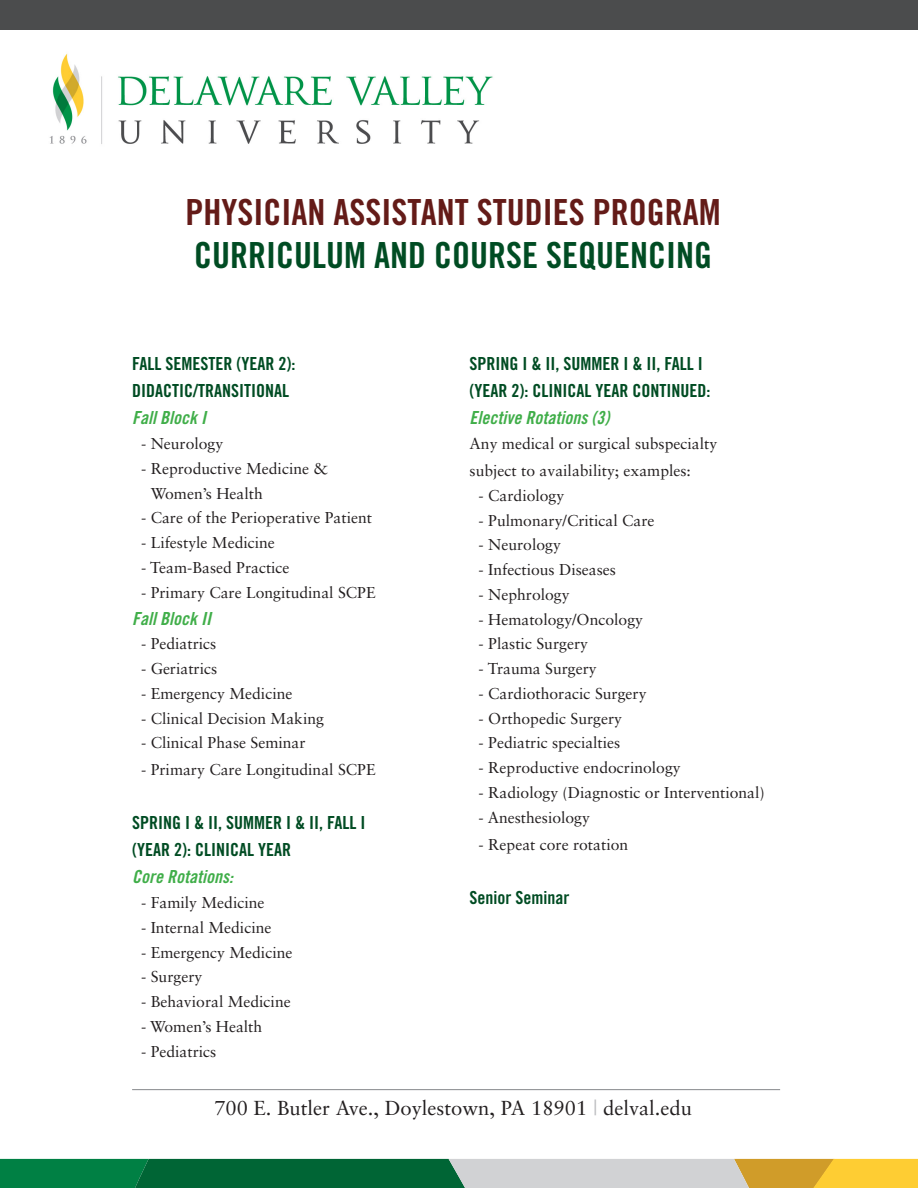
<style>
.page{position:relative;width:918px;height:1188px;background:#fff}
.page>*{position:absolute;margin:0;border:0;box-sizing:border-box;transform-origin:0 0}
.t1{font:36px "Trade Gothic Bold Cond Twenty";color:#641b18}
.t2{font:36px "Trade Gothic Bold Cond Twenty";color:#004c23}
.t3{font:20.25px "Sabon";color:#231f20}
.t4{font:18px "Trade Gothic Bold Cond Twenty";color:#004c23}
.t5{font:18px "Trade Gothic Bold Cond Twenty Obl";color:#40ae49}
.t6{font:15.75px/24.8px "Sabon LT Std";color:#231f20}
.s1{color:#bcbdc0}
</style>
<div class="page">
<img style="left:49px;top:53px;width:444px;height:91px">
<hr style="left:132px;top:1089px;width:648px;height:1px;background:#939598">
<div style="left:0;top:0;width:918px;height:30px;background:#4b4c4d"></div>
<svg style="left:0;top:1159px;width:918px;height:29px;background:#6c9a67"></svg>
<p class="t1" style="left:186px;top:190px;width:537px">PHYSICIAN ASSISTANT STUDIES PROGRAM</p>
<p class="t2" style="left:194px;top:233px;width:519px">CURRICULUM AND COURSE SEQUENCING</p>
<p class="t4" style="left:132px;top:353px;width:165px">FALL SEMESTER (YEAR 2):</p>
<p class="t4" style="left:132px;top:380px;width:158px">DIDACTIC/TRANSITIONAL</p>
<p class="t5" style="left:132px;top:407px;width:75px">Fall Block I</p>
<p class="t6" style="left:141px;top:431px;width:84px">- Neurology</p>
<p class="t6" style="left:151px;top:456px;width:179px;text-indent:-10px">- Reproductive Medicine &amp;<br>Women’s Health</p>
<p class="t6" style="left:141px;top:505px;width:233px">- Care of the Perioperative Patient</p>
<p class="t6" style="left:141px;top:530px;width:135px">- Lifestyle Medicine</p>
<p class="t6" style="left:141px;top:555px;width:150px">- Team-Based Practice</p>
<p class="t6" style="left:141px;top:580px;width:236px">- Primary Care Longitudinal SCPE</p>
<p class="t5" style="left:132px;top:607px;width:80px">Fall Block II</p>
<p class="t6" style="left:141px;top:631px;width:77px">- Pediatrics</p>
<p class="t6" style="left:141px;top:656px;width:78px">- Geriatrics</p>
<p class="t6" style="left:141px;top:681px;width:153px">- Emergency Medicine</p>
<p class="t6" style="left:141px;top:706px;width:184px">- Clinical Decision Making</p>
<p class="t6" style="left:141px;top:730px;width:166px">- Clinical Phase Seminar</p>
<p class="t6" style="left:141px;top:757px;width:236px">- Primary Care Longitudinal SCPE</p>
<p class="t4" style="left:132px;top:812px;width:235px">SPRING I &amp; II, SUMMER I &amp; II, FALL I</p>
<p class="t4" style="left:132px;top:839px;width:160px">(YEAR 2): CLINICAL YEAR</p>
<p class="t5" style="left:132px;top:866px;width:102px">Core Rotations:</p>
<p class="t6" style="left:141px;top:890px;width:125px">- Family Medicine</p>
<p class="t6" style="left:141px;top:915px;width:132px">- Internal Medicine</p>
<p class="t6" style="left:141px;top:940px;width:153px">- Emergency Medicine</p>
<p class="t6" style="left:141px;top:964px;width:63px">- Surgery</p>
<p class="t6" style="left:141px;top:989px;width:151px">- Behavioral Medicine</p>
<p class="t6" style="left:141px;top:1014px;width:123px">- Women’s Health</p>
<p class="t6" style="left:141px;top:1039px;width:77px">- Pediatrics</p>
<p class="t4" style="left:470px;top:353px;width:235px">SPRING I &amp; II, SUMMER I &amp; II, FALL I</p>
<p class="t4" style="left:470px;top:380px;width:242px">(YEAR 2): CLINICAL YEAR CONTINUED:</p>
<p class="t5" style="left:470px;top:407px;width:141px">Elective Rotations (3)</p>
<p class="t6" style="left:470px;top:431px;width:249px">Any medical or surgical subspecialty</p>
<p class="t6" style="left:470px;top:458px;width:223px">subject to availability; examples:</p>
<p class="t6" style="left:479px;top:483px;width:87px">- Cardiology</p>
<p class="t6" style="left:479px;top:508px;width:177px">- Pulmonary/Critical Care</p>
<p class="t6" style="left:479px;top:532px;width:84px">- Neurology</p>
<p class="t6" style="left:479px;top:557px;width:139px">- Infectious Diseases</p>
<p class="t6" style="left:479px;top:582px;width:93px">- Nephrology</p>
<p class="t6" style="left:479px;top:607px;width:166px">- Hematology/Oncology</p>
<p class="t6" style="left:479px;top:631px;width:111px">- Plastic Surgery</p>
<p class="t6" style="left:479px;top:656px;width:120px">- Trauma Surgery</p>
<p class="t6" style="left:479px;top:681px;width:170px">- Cardiothoracic Surgery</p>
<p class="t6" style="left:479px;top:706px;width:145px">- Orthopedic Surgery</p>
<p class="t6" style="left:479px;top:730px;width:143px">- Pediatric specialties</p>
<p class="t6" style="left:479px;top:755px;width:204px">- Reproductive endocrinology</p>
<p class="t6" style="left:479px;top:780px;width:288px">- Radiology (Diagnostic or Interventional)</p>
<p class="t6" style="left:479px;top:805px;width:113px">- Anesthesiology</p>
<p class="t6" style="left:479px;top:832px;width:151px">- Repeat core rotation</p>
<p class="t4" style="left:470px;top:886px;width:101px">Senior Seminar</p>
<p class="t3" style="left:214px;top:1096px;width:479px">700 E. Butler Ave., Doylestown, PA 18901 <span class="s1">|</span> delval.edu</p>
</div>
